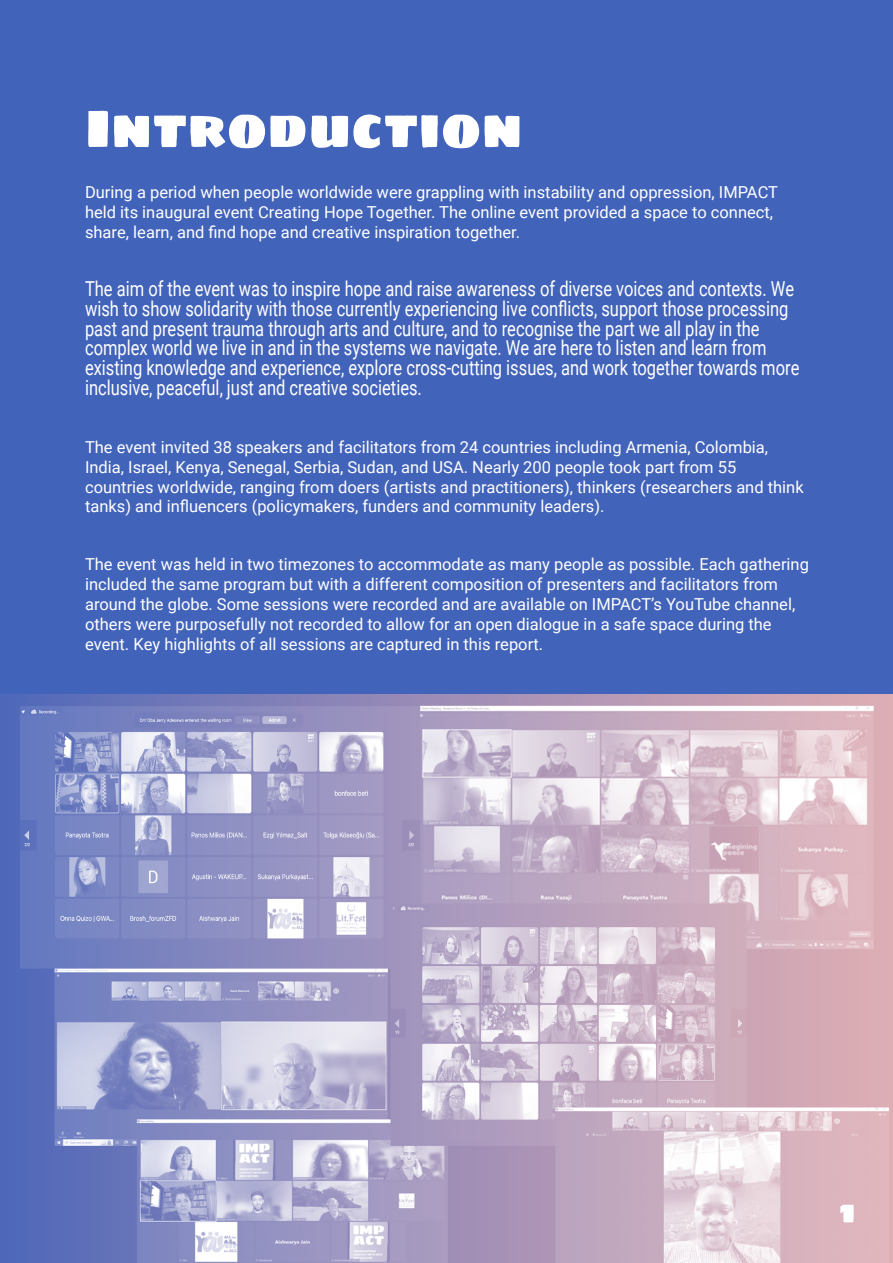
<style>
.page{position:relative;width:893px;height:1263px;background:#4263ba}
.page>*{position:absolute;margin:0;border:0;box-sizing:border-box;transform-origin:0 0}
.t1{font:54px "Sigmar One";color:#fff}
.t2{font:45px "Sigmar One";color:#fff}
.t3{font:20.7px/19.8px "Roboto";color:#fff;scale:.8 1}
.t4{font:16.5px/19.8px "Roboto";color:#fff}
</style>
<div class="page">
<img style="left:0;top:695px;width:893px;height:568px">
<h1 class="t1" style="left:85px;top:83px;width:439px">Introduction</h1>
<p class="t4" style="left:85px;top:182px;width:694px">During a period when people worldwide were grappling with instability and oppression, IMPACT held its inaugural event Creating Hope Together. The online event provided a space to connect, share, learn, and find hope and creative inspiration together.</p>
<p class="t3" style="left:85px;top:278px;width:894px">The aim of the event was to inspire hope and raise awareness of diverse voices and contexts. We wish to show solidarity with those currently experiencing live conflicts, support those processing past and present trauma through arts and culture, and to recognise the part we all play in the complex world we live in and in the systems we navigate. We are here to listen and learn from existing knowledge and experience, explore cross-cutting issues, and work together towards more inclusive, peaceful, just and creative societies.</p>
<p class="t4" style="left:85px;top:437px;width:720px">The event invited 38 speakers and facilitators from 24 countries including Armenia, Colombia, India, Israel, Kenya, Senegal, Serbia, Sudan, and USA. Nearly 200 people took part from 55 countries worldwide, ranging from doers (artists and practitioners), thinkers (researchers and think tanks) and influencers (policymakers, funders and community leaders).</p>
<p class="t4" style="left:85px;top:554px;width:725px">The event was held in two timezones to accommodate as many people as possible. Each gathering included the same program but with a different composition of presenters and facilitators from around the globe. Some sessions were recorded and are available on IMPACT’s YouTube channel, others were purposefully not recorded to allow for an open dialogue in a safe space during the event. Key highlights of all sessions are captured in this report.</p>
<h2 class="t2" style="left:839px;top:1182px;width:19px">¹</h2>
</div>
